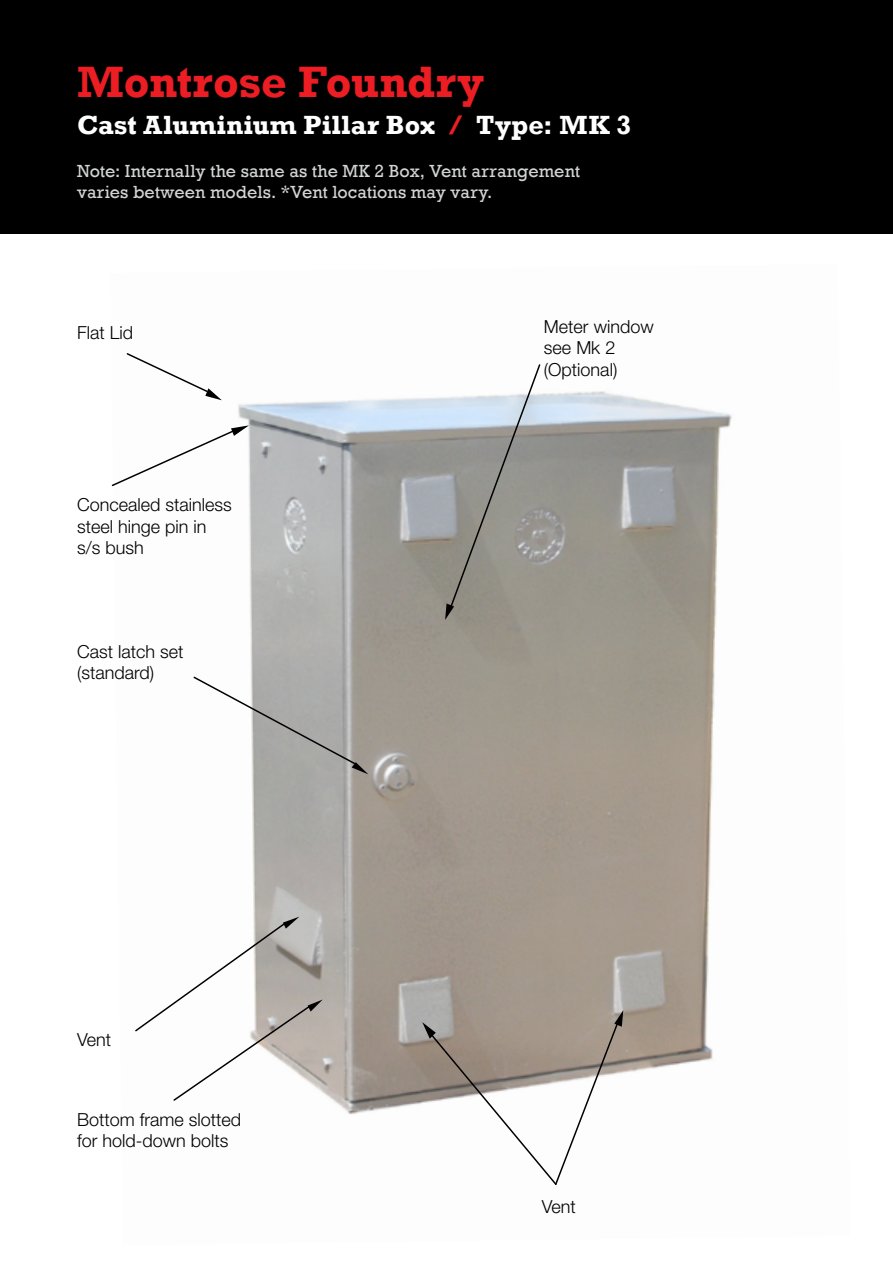
<style>
.page{position:relative;width:893px;height:1263px;background:#fff}
.page>*{position:absolute;margin:0;border:0;box-sizing:border-box;transform-origin:0 0}
.t1{font:700 45px "Rockwell";letter-spacing:-.005em;color:#ed1d24}
.t2{font:700 27px "Rockwell";letter-spacing:.01em;color:#fff}
.t3{font:300 18px/21.6px "Helvetica Neue LT Pro";color:#000}
.t4{font:18px/21.6px "Rockwell";letter-spacing:.005em;color:#d1d3d4}
.s1{color:#ed1d24}
</style>
<div class="page">
<div style="left:0;top:0;width:893px;height:234px;background:#000"></div>
<img style="left:221px;top:391px;width:511px;height:723px">
<svg style="left:126px;top:353px;width:96px;height:47px"></svg>
<svg style="left:111px;top:425px;width:138px;height:62px"></svg>
<svg style="left:193px;top:675px;width:175px;height:99px"></svg>
<svg style="left:135px;top:917px;width:188px;height:185px"></svg>
<svg style="left:445px;top:364px;width:96px;height:256px"></svg>
<svg style="left:422px;top:1010px;width:201px;height:175px"></svg>
<h1 class="t1" style="left:77px;top:55px;width:408px">Montrose Foundry</h1>
<h2 class="t2" style="left:77px;top:108px;width:556px">Cast Aluminium Pillar Box <span class="s1">/</span> Type: MK 3</h2>
<p class="t4" style="left:77px;top:160px;width:505px">Note: Internally the same as the MK 2 Box, Vent arrangement varies between models. *Vent locations may vary.</p>
<p class="t3" style="left:77px;top:321px;width:57px">Flat Lid</p>
<p class="t3" style="left:77px;top:493px;width:156px">Concealed stainless steel hinge pin in s/s bush</p>
<p class="t3" style="left:77px;top:640px;width:108px">Cast latch set (standard)</p>
<p class="t3" style="left:77px;top:1028px;width:36px">Vent</p>
<p class="t3" style="left:77px;top:1108px;width:166px">Bottom frame slotted for hold-down bolts</p>
<p class="t3" style="left:544px;top:315px;width:111px">Meter window see Mk 2 (Optional)</p>
<p class="t3" style="left:542px;top:1195px;width:36px">Vent</p>
</div>
